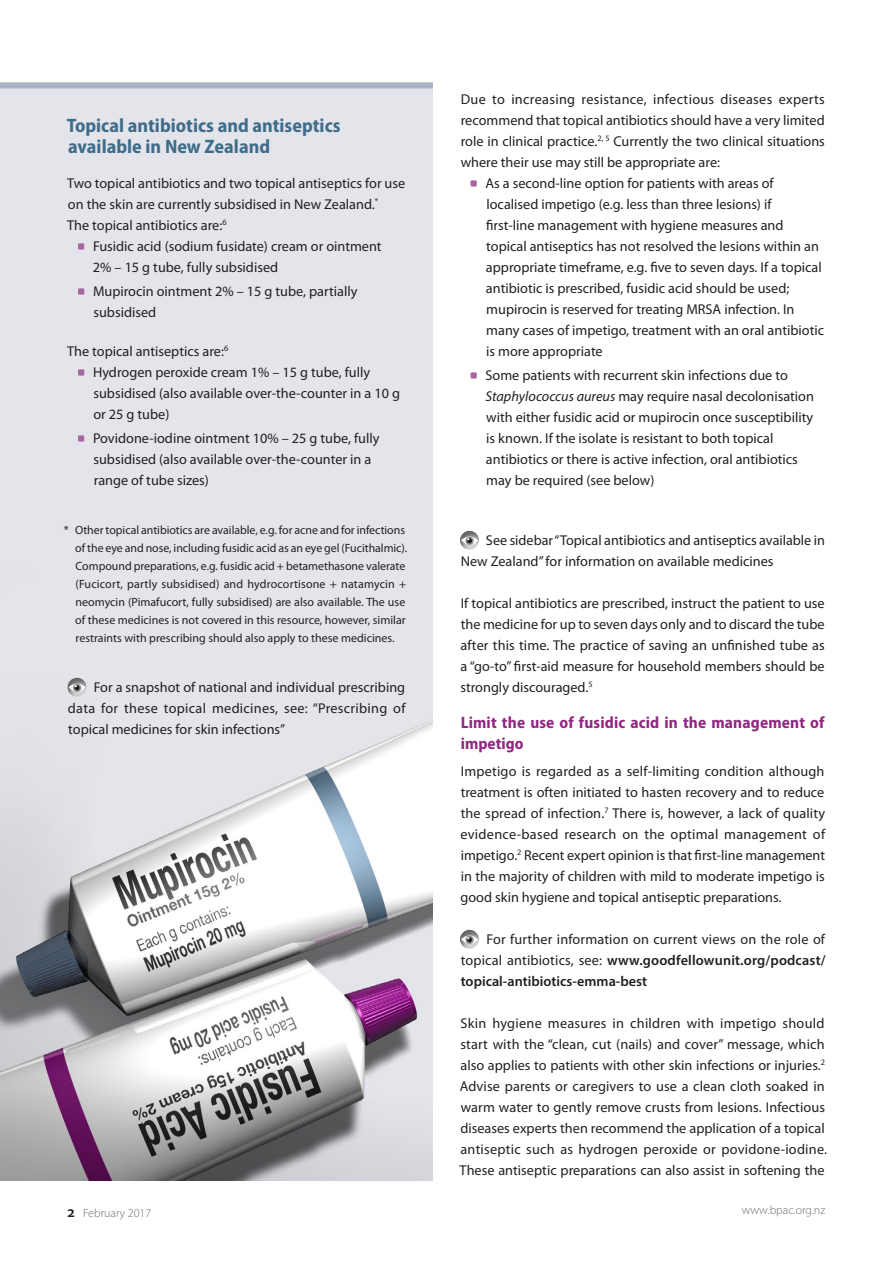
<style>
.page{position:relative;width:893px;height:1263px;background:#fff}
.page>*{position:absolute;margin:0;border:0;box-sizing:border-box;transform-origin:0 0}
.A_head{font:700 semi-condensed 19.5px/21px "Myriad Pro";color:#3f6c8b}
.B_head{font:700 semi-condensed 16.5px/21px "Myriad Pro";letter-spacing:.01em;color:#912782}
.Body_Line_Space{font:14.25px/21px "Myriad Pro";color:#231f20;text-align:justify}
.Bullet_List{font:14.25px/21px "Myriad Pro";color:#231f20}
.Body{font:14.25px/21px "Myriad Pro";color:#231f20;text-align:justify}
.Footnote{font:12px/18px "Myriad Pro";color:#231f20}
.t1{font:300 12px "Myriad Pro";color:#6c6d70}
.s1{font-style:italic}
.s2{font-weight:600}
.s3{font-weight:600;font-size:15.75px;color:#231f20}
</style>
<div class="page">
<img style="left:0;top:82px;width:433px;height:1098px">
<div style="left:0;top:83px;width:433px;height:6px;background:#a8b5c5"></div>
<svg style="left:470px;top:180px;width:7px;height:7px"></svg>
<svg style="left:470px;top:372px;width:7px;height:7px"></svg>
<div style="left:458px;top:529px;width:22px;height:22px;background:#231f20;opacity:.6"></div>
<svg style="left:461px;top:536px;width:17px;height:9px"></svg>
<svg style="left:465px;top:537px;width:9px;height:8px"></svg>
<svg style="left:467px;top:538px;width:5px;height:5px"></svg>
<div style="left:458px;top:928px;width:22px;height:22px;background:#231f20;opacity:.6"></div>
<svg style="left:461px;top:935px;width:17px;height:9px"></svg>
<svg style="left:465px;top:936px;width:9px;height:8px"></svg>
<svg style="left:467px;top:937px;width:5px;height:5px"></svg>
<svg style="left:78px;top:243px;width:6px;height:7px"></svg>
<svg style="left:78px;top:288px;width:6px;height:7px"></svg>
<svg style="left:78px;top:369px;width:6px;height:7px"></svg>
<svg style="left:78px;top:435px;width:6px;height:7px"></svg>
<div style="left:65px;top:676px;width:23px;height:22px;background:#231f20;opacity:.6"></div>
<svg style="left:69px;top:683px;width:17px;height:9px"></svg>
<svg style="left:73px;top:684px;width:8px;height:8px"></svg>
<svg style="left:75px;top:685px;width:5px;height:5px"></svg>
<p class="A_head" style="left:67px;top:115px;width:275px">Topical antibiotics and antiseptics available in New Zealand</p>
<p class="Body" style="left:67px;top:172px;width:340px">Two topical antibiotics and two topical antiseptics for use on the skin are currently subsidised in New Zealand.<sup>*</sup></p>
<p class="Body" style="left:67px;top:214px;width:161px">The topical antibiotics are:<sup>6</sup></p>
<p class="Bullet_List" style="left:93px;top:235px;width:290px">Fusidic acid (sodium fusidate) cream or ointment<br>2% – 15 g tube, fully subsidised</p>
<p class="Bullet_List" style="left:93px;top:280px;width:266px">Mupirocin ointment 2% – 15 g tube, partially subsidised</p>
<p class="Body" style="left:67px;top:340px;width:163px">The topical antiseptics are:<sup>6</sup></p>
<p class="Bullet_List" style="left:93px;top:361px;width:308px">Hydrogen peroxide cream 1% – 15 g tube, fully subsidised (also available over-the-counter in a 10 g or 25 g tube)</p>
<p class="Bullet_List" style="left:93px;top:427px;width:288px">Povidone-iodine ointment 10% – 25 g tube, fully subsidised (also available over-the-counter in a range of tube sizes)</p>
<p class="Footnote" style="left:75px;top:521px;width:334px;text-indent:-11px">* Other topical antibiotics are available, e.g. for acne and for infections of the eye and nose, including fusidic acid as an eye gel (Fucithalmic).<br>Compound preparations, e.g. fusidic acid + betamethasone valerate (Fucicort, partly subsidised) and hydrocortisone + natamycin + neomycin (Pimafucort, fully subsidised) are also available. The use of these medicines is not covered in this resource, however, similar restraints with prescribing should also apply to these medicines.</p>
<p class="Body_Line_Space" style="left:68px;top:676px;width:339px;text-indent:26px">For a snapshot of national and individual prescribing data for these topical medicines, see: “Prescribing of topical medicines for skin infections”</p>
<p class="Body" style="left:461px;top:88px;width:366px">Due to increasing resistance, infectious diseases experts recommend that topical antibiotics should have a very limited role in clinical practice.<sup>2,</sup> <sup>5</sup> Currently the two clinical situations where their use may still be appropriate are:</p>
<p class="Bullet_List" style="left:485px;top:172px;width:340px">As a second-line option for patients with areas of localised impetigo (e.g. less than three lesions) if<br>first-line management with hygiene measures and topical antiseptics has not resolved the lesions within an appropriate timeframe, e.g. five to seven days. If a topical antibiotic is prescribed, fusidic acid should be used; mupirocin is reserved for treating MRSA infection. In many cases of impetigo, treatment with an oral antibiotic is more appropriate</p>
<p class="Bullet_List" style="left:485px;top:364px;width:330px">Some patients with recurrent skin infections due to <span class="s1">Staphylococcus aureus</span> may require nasal decolonisation with either fusidic acid or mupirocin once susceptibility is known. If the isolate is resistant to both topical antibiotics or there is active infection, oral antibiotics may be required (see below)</p>
<p class="Body_Line_Space" style="left:461px;top:529px;width:366px;text-indent:25px">See sidebar “Topical antibiotics and antiseptics available in<br>New Zealand” for information on available medicines</p>
<p class="Body_Line_Space" style="left:460px;top:592px;width:366px">If topical antibiotics are prescribed, instruct the patient to use the medicine for up to seven days only and to discard the tube after this time. The practice of saving an unfinished tube as a “go-to” first-aid measure for household members should be strongly discouraged.<sup>5</sup></p>
<p class="B_head" style="left:461px;top:712px;width:365px">Limit the use of fusidic acid in the management of impetigo</p>
<p class="Body" style="left:460px;top:760px;width:366px">Impetigo is regarded as a self-limiting condition although treatment is often initiated to hasten recovery and to reduce the spread of infection.<sup>7</sup> There is, however, a lack of quality evidence-based research on the optimal management of impetigo.<sup>2</sup> Recent expert opinion is that first-line management in the majority of children with mild to moderate impetigo is good skin hygiene and topical antiseptic preparations.</p>
<p class="Body_Line_Space" style="left:461px;top:928px;width:366px;text-indent:26px">For further information on current views on the role of topical antibiotics, see: <span class="s2">www.goodfellowunit.org/podcast/ topical-antibiotics-emma-best</span></p>
<p class="Body_Line_Space" style="left:460px;top:1012px;width:369px;text-align:left">Skin hygiene measures in children with impetigo should start with the “clean, cut (nails) and cover” message, which also applies to patients with other skin infections or injuries.<sup>2<br></sup>Advise parents or caregivers to use a clean cloth soaked in warm water to gently remove crusts from lesions. Infectious diseases experts then recommend the application of a topical antiseptic such as hydrogen peroxide or povidone-iodine.<br>These antiseptic preparations can also assist in softening the</p>
<p class="t1" style="left:68px;top:1206px;width:85px"><span class="s3">2</span> February 2017</p>
<p class="t1" style="left:742px;top:1202px;width:85px">www.bpac.org.nz</p>
</div>
